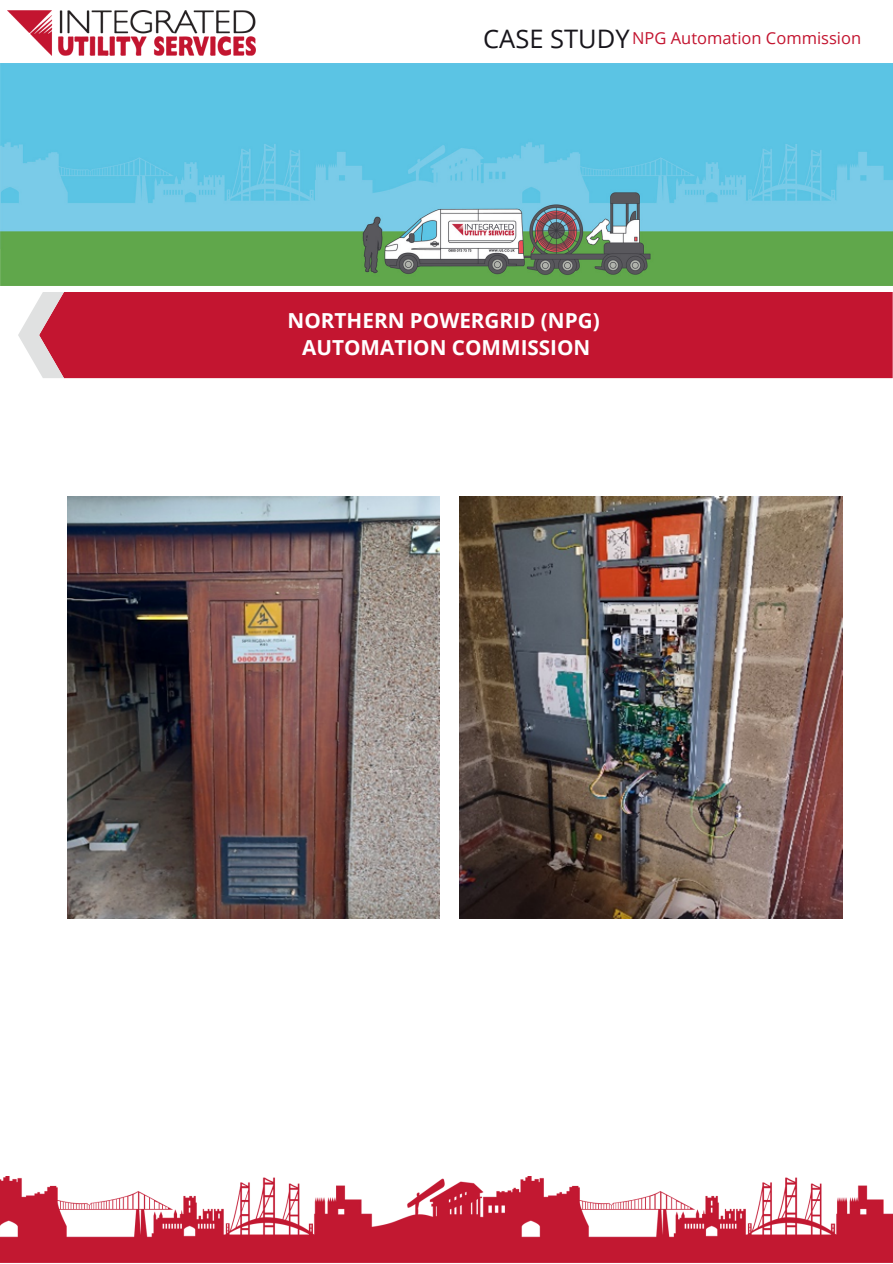
<style>
.page{position:relative;width:893px;height:1264px;background:#fff}
.page>*{position:absolute;margin:0;border:0;box-sizing:border-box;transform-origin:0 0}
.t1{font:25.5px "Open Sans";color:#17151b}
.t2{font:700 20.7px "Open Sans";color:#fff}
.t3{font:16.5px "Open Sans";color:#c31530}
</style>
<div class="page">
<img style="left:0;top:64px;width:892px;height:221px">
<img style="left:0;top:1176px;width:892px;height:86px">
<img style="left:8px;top:10px;width:247px;height:45px">
<div style="left:64px;top:292px;width:828px;height:86px;background:#c31530"></div>
<svg style="left:18px;top:292px;width:46px;height:86px"></svg>
<img style="left:67px;top:497px;width:372px;height:421px">
<img style="left:459px;top:497px;width:383px;height:421px">
<p class="t1" style="left:483px;top:21px;width:148px">CASE STUDY</p>
<p class="t3" style="left:632px;top:27px;width:230px">NPG Automation Commission</p>
<p class="t2" style="left:287px;top:306px;width:313px">NORTHERN POWERGRID (NPG)</p>
<p class="t2" style="left:302px;top:333px;width:290px">AUTOMATION COMMISSION</p>
</div>
